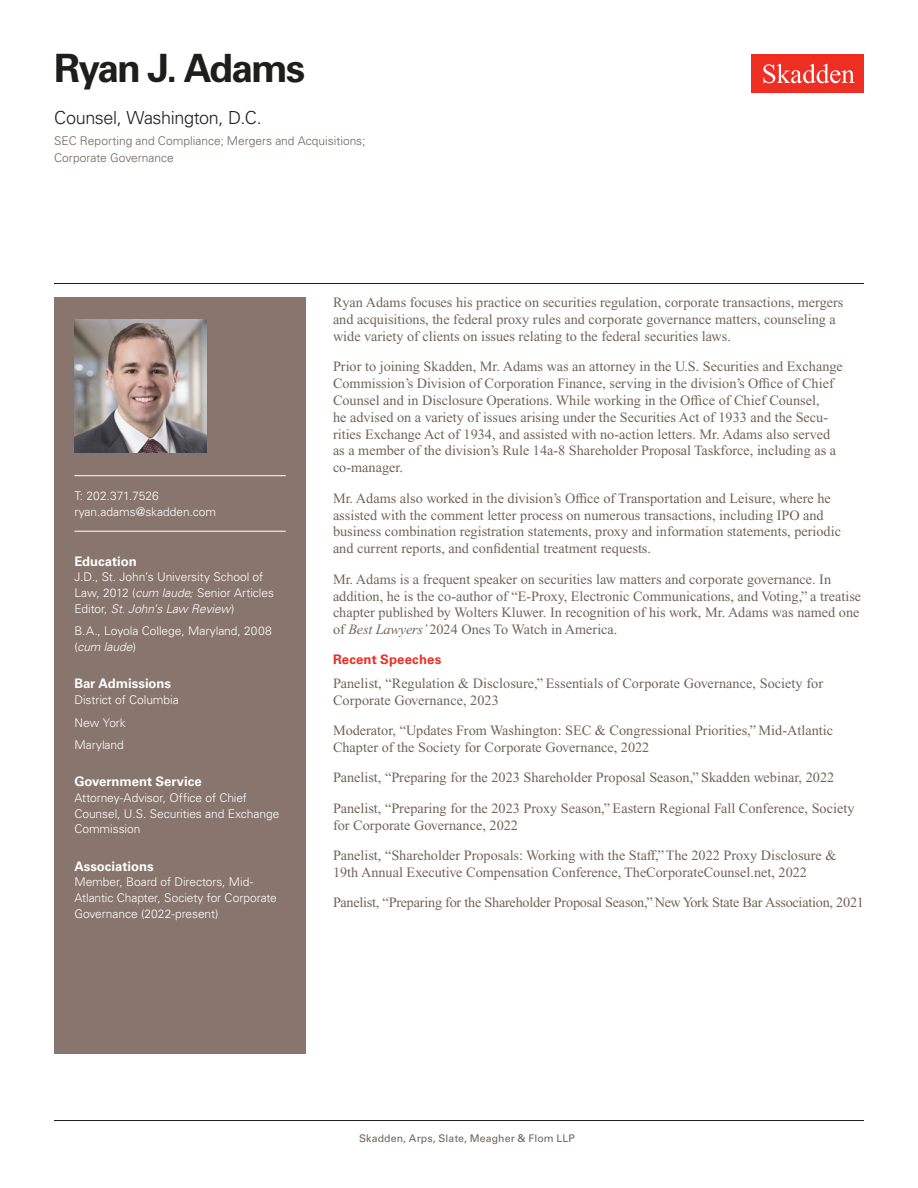
<style>
.page{position:relative;width:918px;height:1188px;background:#fff}
.page>*{position:absolute;margin:0;border:0;box-sizing:border-box;transform-origin:0 0}
.Name{font:700 39px "Univers LT Std";letter-spacing:-.055em;color:#1e1e1d}
.Title_and_Office{font:300 18px "Univers LT Std";letter-spacing:-.02em;color:#1e1e1d}
.Main_Body{font:14.25px/16.8px "Times New Roman PS Std";color:#726458}
.Bar_Admission_Education{font:700 13.2px "Univers LT Std";letter-spacing:-.005em;color:#fff}
.Publications_Associations{font:700 13.2px "Univers LT Std";letter-spacing:.015em;color:#ee2e22}
.Sidebar_text{font:300 12px/15.8px "Univers LT Std";letter-spacing:-.005em;color:#fff}
.Practice{font:300 12px/16.5px "Univers LT Std";color:#726458}
.Sidebar_body{font:300 12px "Univers LT Std";letter-spacing:-.005em;color:#fff}
.Email{font:300 12px "Univers LT Std";letter-spacing:-.005em;color:#fff}
.Phone_Number{font:300 12px "Univers LT Std";color:#fff}
.Folio{font:10.5px "Univers LT Std";letter-spacing:.01em;color:#726458}
.s1{font-style:italic}
.s2{font-family:"Times New Roman PS Std";font-weight:400;font-style:italic}
.s3{font-weight:700;color:#fff}
</style>
<div class="page">
<div style="left:752px;top:54px;width:112px;height:39px;background:#ee2e22"></div>
<svg style="left:763px;top:64px;width:92px;height:19px"></svg>
<div style="left:54px;top:297px;width:252px;height:756px;background:#87756e"></div>
<hr style="left:74px;top:475px;width:212px;height:1px;background:#fff">
<hr style="left:74px;top:531px;width:212px;height:1px;background:#fff">
<img style="left:74px;top:320px;width:132px;height:132px">
<hr style="left:54px;top:1120px;width:810px;height:1px;background:#1e1e1d">
<hr style="left:54px;top:283px;width:810px;height:1px;background:#1e1e1d">
<h1 class="Name" style="left:54px;top:46px;width:253px">Ryan J. Adams</h1>
<h2 class="Title_and_Office" style="left:54px;top:107px;width:209px">Counsel, Washington, D.C.</h2>
<h3 class="Practice" style="left:54px;top:133px;width:313px">SEC Reporting and Compliance; Mergers and Acquisitions;<br>Corporate Governance</h3>
<p class="Phone_Number" style="left:74px;top:489px;width:86px">T: 202.371.7526</p>
<p class="Email" style="left:74px;top:504px;width:143px">ryan.adams@skadden.com</p>
<p class="Bar_Admission_Education" style="left:74px;top:553px;width:64px">Education</p>
<p class="Sidebar_text" style="left:74px;top:569px;width:201px">J.D., St. John’s University School of<br>Law, 2012 (<span class="s1">cum laude</span><span class="s2">;</span> Senior Articles<br>Editor<span class="s2">,</span> <span class="s1">St. John’s Law Review</span>)</p>
<p class="Sidebar_text" style="left:74px;top:623px;width:199px">B.A., Loyola College, Maryland, 2008 (<span class="s1">cum laude</span>)</p>
<p class="Bar_Admission_Education" style="left:74px;top:676px;width:98px">Bar Admissions</p>
<p class="Sidebar_body" style="left:74px;top:693px;width:106px">District of Columbia</p>
<p class="Sidebar_body" style="left:74px;top:715px;width:53px">New York</p>
<p class="Sidebar_body" style="left:74px;top:738px;width:51px">Maryland</p>
<p class="Bar_Admission_Education" style="left:74px;top:774px;width:129px">Government Service</p>
<p class="Sidebar_text" style="left:74px;top:790px;width:207px">Attorney-Advisor, Office of Chief<br>Counsel, U.S. Securities and Exchange<br>Commission</p>
<p class="Bar_Admission_Education" style="left:74px;top:858px;width:81px">Associations</p>
<p class="Sidebar_text" style="left:74px;top:874px;width:204px">Member, Board of Directors, Mid-<br>Atlantic Chapter, Society for Corporate<br>Governance (2022-present)</p>
<p class="Main_Body" style="left:333px;top:294px;width:512px">Ryan Adams focuses his practice on securities regulation, corporate transactions, mergers and acquisitions, the federal proxy rules and corporate governance matters, counseling a wide variety of clients on issues relating to the federal securities laws.</p>
<p class="Main_Body" style="left:333px;top:358px;width:511px">Prior to joining Skadden, Mr. Adams was an attorney in the U.S. Securities and Exchange Commission’s Division of Corporation Finance, serving in the division’s Office of Chief Counsel and in Disclosure Operations. While working in the Office of Chief Counsel,<br>he advised on a variety of issues arising under the Securities Act of 1933 and the Secu&shy;rities Exchange Act of 1934, and assisted with no-action letters. Mr. Adams also served as a member of the division’s Rule 14a-8 Shareholder Proposal Taskforce, including as a co-manager.</p>
<p class="Main_Body" style="left:333px;top:490px;width:510px">Mr. Adams also worked in the division’s Office of Transportation and Leisure, where he assisted with the comment letter process on numerous transactions, including IPO and business combination registration statements, proxy and information statements, periodic and current reports, and confidential treatment requests.</p>
<p class="Main_Body" style="left:333px;top:571px;width:530px">Mr. Adams is a frequent speaker on securities law matters and corporate governance. In addition, he is the co-author of “E-Proxy, Electronic Communications, and Voting,” a treatise chapter published by Wolters Kluwer. In recognition of his work, Mr. Adams was named one of <span class="s1">Best Lawyers’</span> 2024 Ones To Watch in America.</p>
<p class="Publications_Associations" style="left:333px;top:652px;width:110px">Recent Speeches</p>
<p class="Main_Body" style="left:333px;top:675px;width:492px">Panelist, “Regulation &amp; Disclosure,” Essentials of Corporate Governance, Society for<br>Corporate Governance, 2023</p>
<p class="Main_Body" style="left:333px;top:722px;width:502px">Moderator, “Updates From Washington: SEC &amp; Congressional Priorities,” Mid-Atlantic<br>Chapter of the Society for Corporate Governance, 2022</p>
<p class="Main_Body" style="left:333px;top:769px;width:503px">Panelist, “Preparing for the 2023 Shareholder Proposal Season,” Skadden webinar, 2022</p>
<p class="Main_Body" style="left:333px;top:800px;width:523px">Panelist, “Preparing for the 2023 Proxy Season,” Eastern Regional Fall Conference, Society for Corporate Governance, 2022</p>
<p class="Main_Body" style="left:333px;top:847px;width:505px">Panelist, “Shareholder Proposals: Working with the Staff,” The 2022 Proxy Disclosure &amp;<br>19th Annual Executive Compensation Conference, TheCorporateCounsel.net, 2022</p>
<p class="Main_Body" style="left:333px;top:894px;width:533px">Panelist, “Preparing for the Shareholder Proposal Season,” New York State Bar Association, 2021</p>
<p class="Folio" style="left:343px;top:1132px;width:233px"><span class="s3">1</span> Skadden, Arps, Slate, Meagher &amp; Flom LLP</p>
</div>
